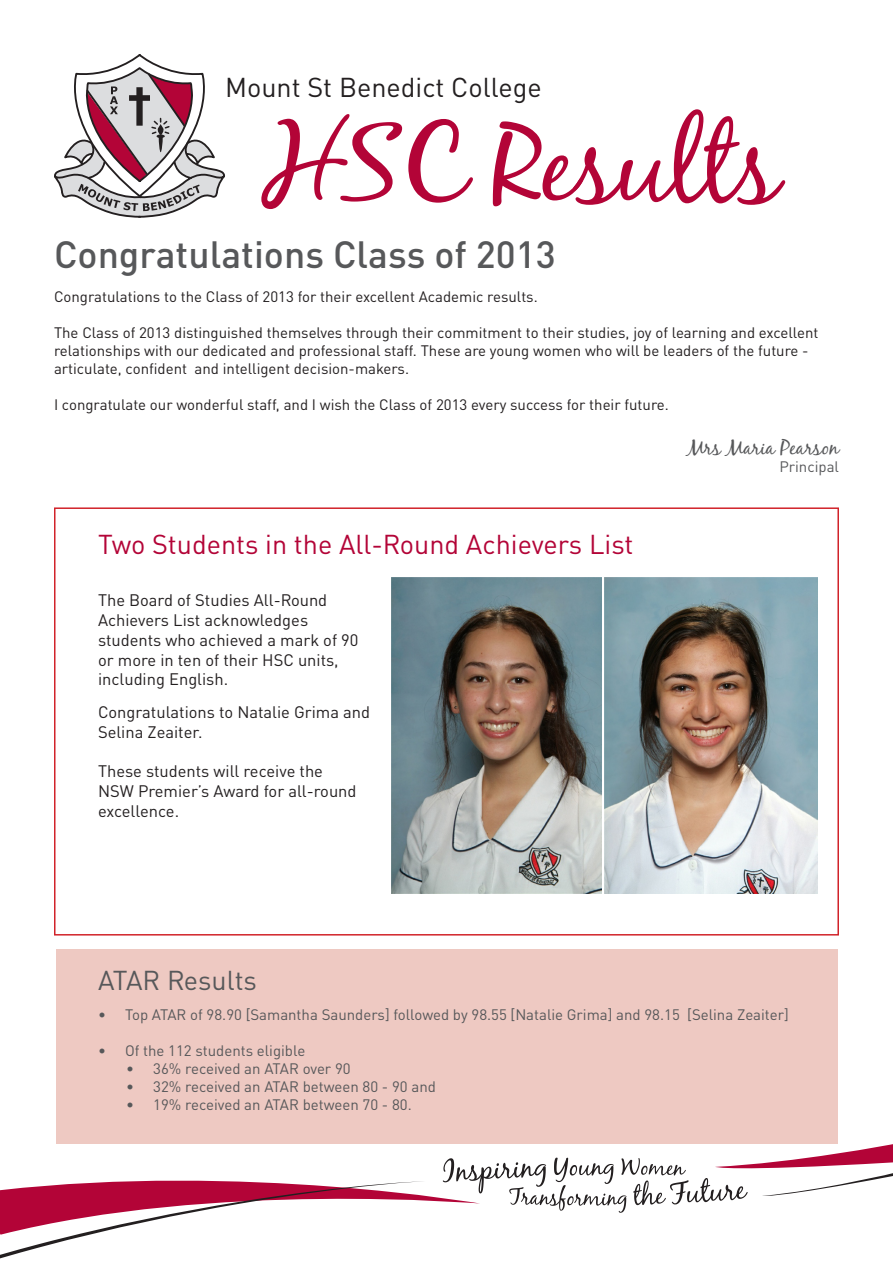
<style>
.page{position:relative;width:893px;height:1263px;background:#fff}
.page>*{position:absolute;margin:0;border:0;box-sizing:border-box;transform-origin:0 0}
.t1{font:108px "Black Jack";color:#b30437}
.Heading_1{font:500 37.5px "DINOT";color:#57585a}
.Paragraph_Style_1{font:27px "DINOT";color:#b30437}
.t2{font:27px "DINOT";color:#231f20}
.Sub_Heading_1{font:27px "DINOT";color:#57585a}
.Paragraph_Style_1-2{font:21px "Black Jack";color:#57585a}
.Paragraph_Style_1-3{font:16.5px/19.8px "DINOT";color:#231f20}
.Paragraph_Style_1-4{font:15px/18px "DINOT";color:#231f20}
.Paragraph_Style_1-5{font:15px "DINOT";color:#57585a}
</style>
<div class="page">
<svg style="left:54px;top:54px;width:171px;height:164px"></svg>
<svg style="left:0;top:1144px;width:893px;height:114px"></svg>
<div style="left:54px;top:507px;width:785px;height:428px;border:2px solid #d1232a"></div>
<img style="left:391px;top:577px;width:211px;height:316px">
<img style="left:605px;top:577px;width:212px;height:316px">
<div style="left:56px;top:949px;width:781px;height:195px;background:#eec9c2"></div>
<p class="t2" style="left:225px;top:71px;width:318px">Mount St Benedict College</p>
<p class="t1" style="left:264px;top:99px;width:518px">HSC Results</p>
<p class="Heading_1" style="left:54px;top:231px;width:503px">Congratulations Class of 2013</p>
<p class="Paragraph_Style_1-4" style="left:54px;top:288px;width:485px">Congratulations to the Class of 2013 for their excellent Academic results.</p>
<p class="Paragraph_Style_1-4" style="left:54px;top:324px;width:766px">The Class of 2013 distinguished themselves through their commitment to their studies, joy of learning and excellent relationships with our dedicated and professional staff. These are young women who will be leaders of the future - articulate, confident and intelligent decision-makers.</p>
<p class="Paragraph_Style_1-4" style="left:54px;top:396px;width:616px">I congratulate our wonderful staff, and I wish the Class of 2013 every success for their future.</p>
<p class="Paragraph_Style_1-2" style="left:687px;top:434px;width:153px">Mrs Maria Pearson</p>
<p class="Paragraph_Style_1-5" style="left:779px;top:457px;width:61px">Principal</p>
<p class="Paragraph_Style_1" style="left:98px;top:527px;width:537px">Two Students in the All-Round Achievers List</p>
<p class="Paragraph_Style_1-3" style="left:98px;top:590px;width:262px">The Board of Studies All-Round<br>Achievers List acknowledges students who achieved a mark of 90 or more in ten of their HSC units, including English.</p>
<p class="Paragraph_Style_1-3" style="left:98px;top:702px;width:274px">Congratulations to Natalie Grima and<br>Selina Zeaiter.</p>
<p class="Paragraph_Style_1-3" style="left:98px;top:761px;width:260px">These students will receive the<br>NSW Premier’s Award for all-round excellence.</p>
<p class="Sub_Heading_1" style="left:98px;top:963px;width:160px">ATAR Results</p>
<p class="Paragraph_Style_1-5" style="left:98px;top:1006px;width:692px">• Top ATAR of 98.90 [Samantha Saunders] followed by 98.55 [Natalie Grima] and 98.15 [Selina Zeaiter]</p>
<p class="Paragraph_Style_1-5" style="left:98px;top:1042px;width:209px">• Of the 112 students eligible</p>
<p class="Paragraph_Style_1-5" style="left:126px;top:1060px;width:226px">• 36% received an ATAR over 90</p>
<p class="Paragraph_Style_1-5" style="left:126px;top:1078px;width:311px">• 32% received an ATAR between 80 - 90 and</p>
<p class="Paragraph_Style_1-5" style="left:126px;top:1096px;width:287px">• 19% received an ATAR between 70 - 80.</p>
</div>
